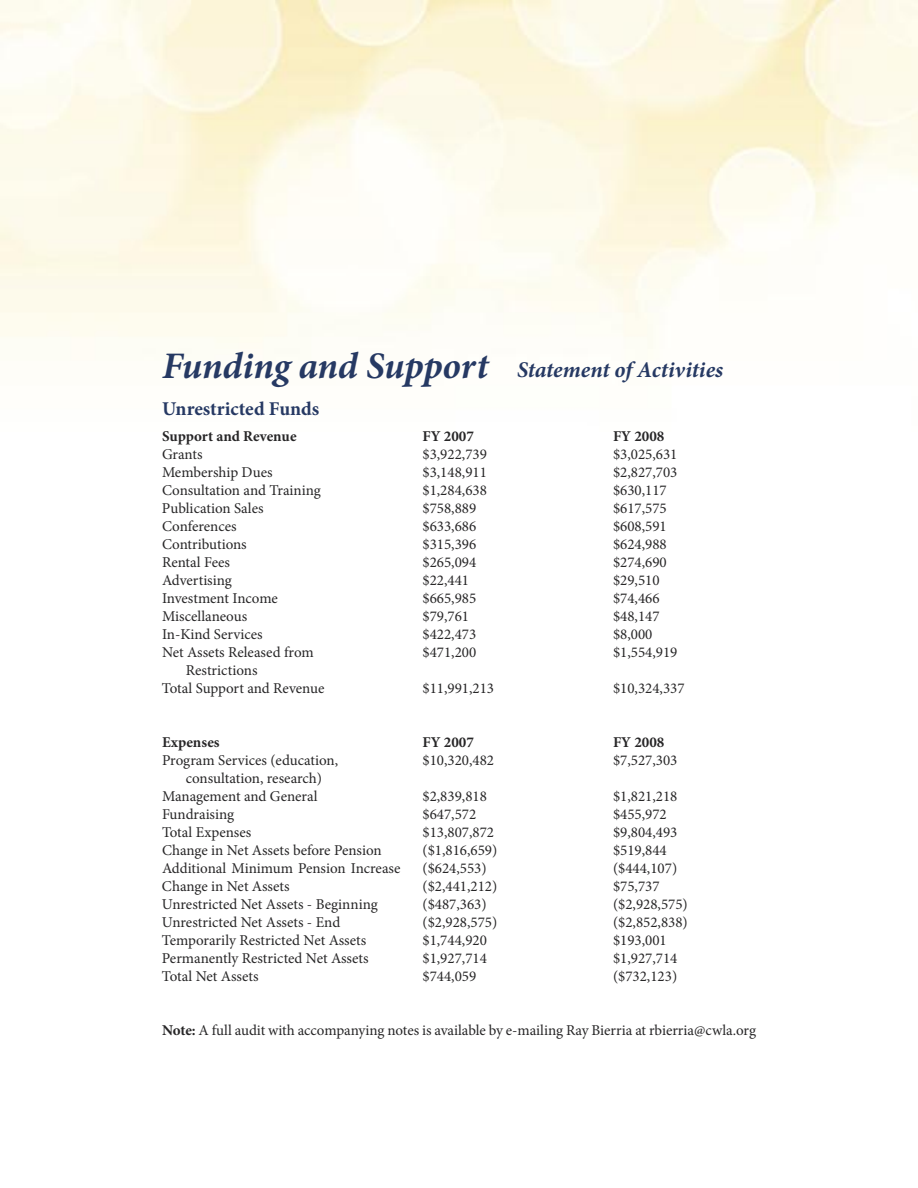
<style>
.page{position:relative;width:918px;height:1188px;background:#fff}
.page>*{position:absolute;margin:0;border:0;box-sizing:border-box;transform-origin:0 0}
.t1{font:italic 700 22.5px "Minion Pro";letter-spacing:-.005em;color:#263963}
.t2{font:700 19.5px "Minion Pro";color:#263963}
.t3{font:15px/18px "Minion Pro";color:#272627}
.t4{font:700 15px "Minion Pro";color:#272627}
.s1{font-size:37.5px}
.s2{font-weight:700}
</style>
<div class="page">
<h1 class="t1" style="left:162px;top:361px;width:563px"><span class="s1">Funding and Support</span> Statement of Activities</h1>
<h2 class="t2" style="left:162px;top:402px;width:159px">Unrestricted Funds</h2>
<p class="t4" style="left:162px;top:431px;width:136px">Support and Revenue</p>
<p class="t3" style="left:162px;top:447px;width:42px">Grants</p>
<p class="t3" style="left:162px;top:465px;width:112px">Membership Dues</p>
<p class="t3" style="left:162px;top:483px;width:160px">Consultation and Training</p>
<p class="t3" style="left:162px;top:501px;width:103px">Publication Sales</p>
<p class="t3" style="left:162px;top:519px;width:76px">Conferences</p>
<p class="t3" style="left:162px;top:537px;width:86px">Contributions</p>
<p class="t3" style="left:162px;top:555px;width:70px">Rental Fees</p>
<p class="t3" style="left:162px;top:573px;width:71px">Advertising</p>
<p class="t3" style="left:162px;top:591px;width:117px">Investment Income</p>
<p class="t3" style="left:162px;top:609px;width:87px">Miscellaneous</p>
<p class="t3" style="left:162px;top:627px;width:102px">In-Kind Services</p>
<p class="t3" style="left:162px;top:645px;width:153px">Net Assets Released from</p>
<p class="t3" style="left:186px;top:663px;width:73px">Restrictions</p>
<p class="t3" style="left:162px;top:681px;width:164px">Total Support and Revenue</p>
<p class="t4" style="left:162px;top:737px;width:59px">Expenses</p>
<p class="t3" style="left:162px;top:753px;width:178px">Program Services (education,</p>
<p class="t3" style="left:186px;top:771px;width:138px">consultation, research)</p>
<p class="t3" style="left:162px;top:789px;width:157px">Management and General</p>
<p class="t3" style="left:162px;top:807px;width:74px">Fundraising</p>
<p class="t3" style="left:162px;top:825px;width:91px">Total Expenses</p>
<p class="t3" style="left:162px;top:843px;width:221px">Change in Net Assets before Pension</p>
<p class="t3" style="left:162px;top:861px;width:240px">Additional Minimum Pension Increase</p>
<p class="t3" style="left:162px;top:879px;width:129px">Change in Net Assets</p>
<p class="t3" style="left:162px;top:897px;width:217px">Unrestricted Net Assets - Beginning</p>
<p class="t3" style="left:162px;top:915px;width:180px">Unrestricted Net Assets - End</p>
<p class="t3" style="left:162px;top:933px;width:206px">Temporarily Restricted Net Assets</p>
<p class="t3" style="left:162px;top:951px;width:208px">Permanently Restricted Net Assets</p>
<p class="t3" style="left:162px;top:969px;width:98px">Total Net Assets</p>
<p class="t4" style="left:423px;top:431px;width:53px">FY 2007</p>
<p class="t3" style="left:423px;top:447px;width:66px">$3,922,739 $3,148,911 $1,284,638 $758,889 $633,686 $315,396 $265,094 $22,441 $665,985 $79,761 $422,473 $471,200</p>
<p class="t3" style="left:423px;top:681px;width:73px">$11,991,213</p>
<p class="t4" style="left:423px;top:737px;width:53px">FY 2007</p>
<p class="t3" style="left:423px;top:753px;width:73px">$10,320,482</p>
<p class="t3" style="left:423px;top:789px;width:76px">$2,839,818 $647,572 $13,807,872 ($1,816,659) ($624,553) ($2,441,212) ($487,363) ($2,928,575) $1,744,920 $1,927,714 $744,059</p>
<p class="t4" style="left:613px;top:431px;width:53px">FY 2008</p>
<p class="t3" style="left:613px;top:447px;width:66px">$3,025,631 $2,827,703 $630,117 $617,575 $608,591 $624,988 $274,690 $29,510 $74,466 $48,147 $8,000 $1,554,919</p>
<p class="t3" style="left:613px;top:681px;width:73px">$10,324,337</p>
<p class="t4" style="left:613px;top:737px;width:53px">FY 2008</p>
<p class="t3" style="left:613px;top:753px;width:66px">$7,527,303</p>
<p class="t3" style="left:613px;top:789px;width:76px">$1,821,218 $455,972 $9,804,493 $519,844 ($444,107) $75,737 ($2,928,575) ($2,852,838) $193,001 $1,927,714 ($732,123)</p>
<p class="t3" style="left:162px;top:1023px;width:596px"><span class="s2">Note:</span> A full audit with accompanying notes is available by e-mailing Ray Bierria at rbierria@cwla.org</p>
</div>
